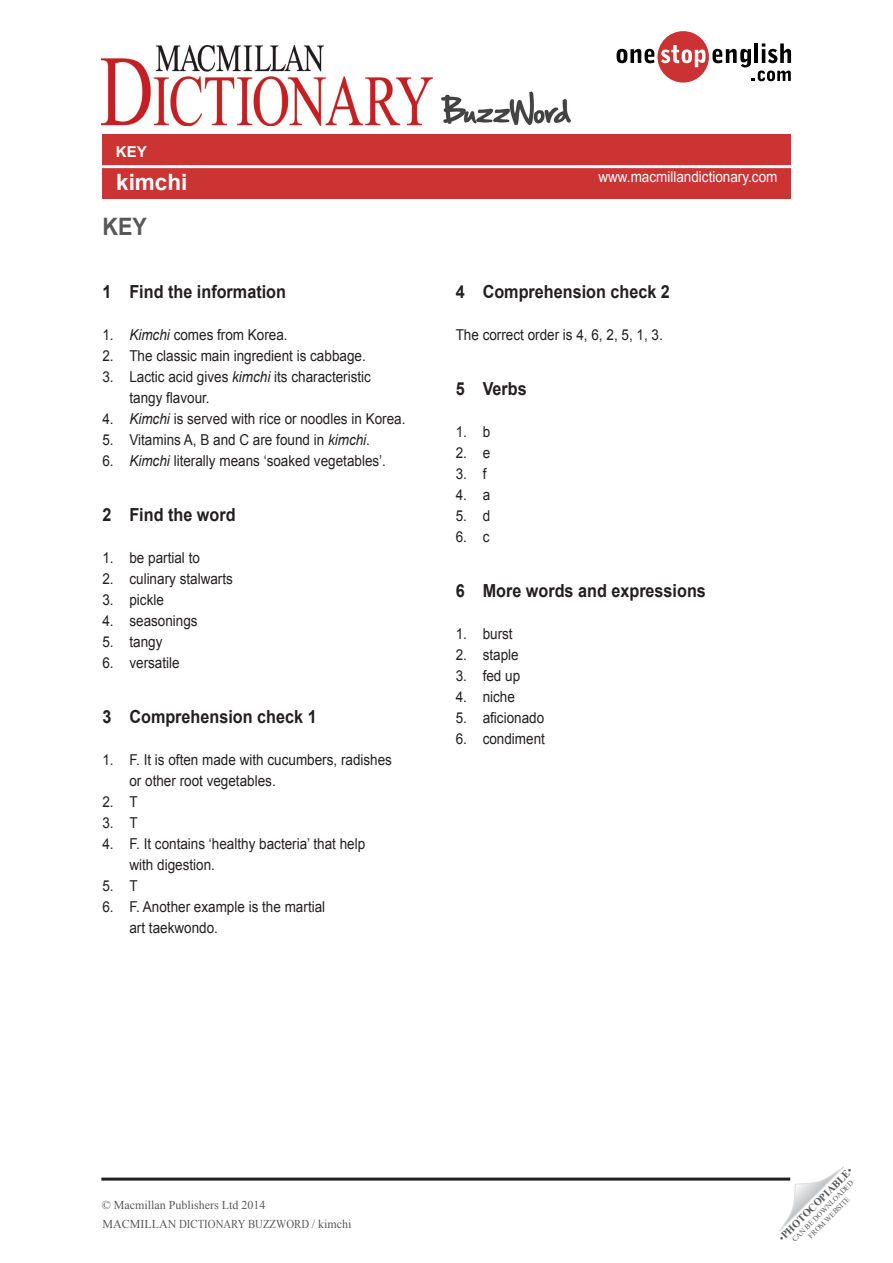
<style>
.page{position:relative;width:893px;height:1263px;background:#fff}
.page>*{position:absolute;margin:0;border:0;box-sizing:border-box;transform-origin:0 0}
.key_title{font:700 24px "Arial";color:#57585a;scale:.9 1}
.t1{font:700 22.5px "Arial";color:#fff}
.body_text{font:700 18px "Arial";color:#231f20;scale:.9 1}
.Gap_fill_text{font:700 18px "Arial";color:#231f20;scale:.9 1}
.Gap_fill_text-2{font:15px/21px "Arial";color:#231f20;scale:.9 1}
.TG_notes{font:15px "Arial";color:#fff;scale:.9 1}
.Gap_fill_text-3{font:700 15px "Arial";color:#fff}
.t2{font:12px "Times New Roman";color:#57585a}
.t3{font:700 10.5px "Times New Roman";color:#57585a}
.t4{font:7.5px "Times New Roman";color:#57585a}
.s1{font-style:italic}
.s2{font-weight:400}
</style>
<div class="page">
<div style="left:102px;top:134px;width:689px;height:65px;background:#c33"></div>
<hr style="left:102px;top:165px;width:689px;height:3px;background:#fff">
<svg style="left:617px;top:31px;width:174px;height:52px"></svg>
<svg style="left:779px;top:1167px;width:65px;height:64px"></svg>
<img style="left:101px;top:46px;width:331px;height:79px">
<hr style="left:101px;top:1177px;width:689px;height:3px;background:#231f20">
<img style="left:442px;top:92px;width:128px;height:33px">
<p class="Gap_fill_text-3" style="left:116px;top:141px;width:32px">KEY</p>
<p class="t1" style="left:116px;top:167px;width:73px">kimchi</p>
<p class="key_title" style="left:102px;top:211px;width:51px">KEY</p>
<p class="body_text" style="left:102px;top:280px;width:206px">1 Find the information</p>
<p class="Gap_fill_text-2" style="left:102px;top:324px;width:207px">1. <span class="s1">Kimchi</span> comes from Korea.</p>
<p class="Gap_fill_text-2" style="left:102px;top:345px;width:294px">2. The classic main ingredient is cabbage.</p>
<p class="Gap_fill_text-2" style="left:129px;top:366px;width:270px;text-indent:-27px">3. Lactic acid gives <span class="s1">kimchi</span> its characteristic tangy flavour.</p>
<p class="Gap_fill_text-2" style="left:102px;top:408px;width:338px">4. <span class="s1">Kimchi</span> is served with rice or noodles in Korea.</p>
<p class="Gap_fill_text-2" style="left:102px;top:429px;width:299px">5. Vitamins A, B and C are found in <span class="s1">kimchi</span>.</p>
<p class="Gap_fill_text-2" style="left:102px;top:450px;width:317px">6. <span class="s1">Kimchi</span> literally means ‘soaked vegetables’.</p>
<p class="Gap_fill_text" style="left:102px;top:503px;width:150px">2 Find the word</p>
<p class="Gap_fill_text-2" style="left:102px;top:547px;width:110px">1. be partial to</p>
<p class="Gap_fill_text-2" style="left:102px;top:568px;width:147px">2. culinary stalwarts</p>
<p class="Gap_fill_text-2" style="left:102px;top:589px;width:70px">3. pickle</p>
<p class="Gap_fill_text-2" style="left:102px;top:610px;width:107px">4. seasonings</p>
<p class="Gap_fill_text-2" style="left:102px;top:631px;width:68px">5. tangy</p>
<p class="Gap_fill_text-2" style="left:102px;top:652px;width:87px">6. versatile</p>
<p class="Gap_fill_text" style="left:102px;top:705px;width:240px">3 Comprehension check 1</p>
<p class="Gap_fill_text-2" style="left:129px;top:749px;width:293px;text-indent:-27px">1. F. It is often made with cucumbers, radishes or other root vegetables.</p>
<p class="Gap_fill_text-2" style="left:102px;top:791px;width:41px">2. T</p>
<p class="Gap_fill_text-2" style="left:102px;top:812px;width:41px">3. T</p>
<p class="Gap_fill_text-2" style="left:129px;top:833px;width:264px;text-indent:-27px">4. F. It contains ‘healthy bacteria’ that help with digestion.</p>
<p class="Gap_fill_text-2" style="left:102px;top:875px;width:41px">5. T</p>
<p class="Gap_fill_text-2" style="left:129px;top:896px;width:219px;text-indent:-27px">6. F. Another example is the martial art taekwondo.</p>
<p class="TG_notes" style="left:598px;top:167px;width:200px">www.macmillandictionary.com</p>
<p class="body_text" style="left:456px;top:280px;width:240px">4 Comprehension check 2</p>
<p class="Gap_fill_text-2" style="left:456px;top:324px;width:232px">The correct order is 4, 6, 2, 5, 1, 3.</p>
<p class="body_text" style="left:456px;top:377px;width:81px">5 Verbs</p>
<p class="Gap_fill_text-2" style="left:456px;top:421px;width:40px">1. b</p>
<p class="Gap_fill_text-2" style="left:456px;top:442px;width:40px">2. e</p>
<p class="Gap_fill_text-2" style="left:456px;top:463px;width:36px">3. f</p>
<p class="Gap_fill_text-2" style="left:456px;top:484px;width:40px">4. a</p>
<p class="Gap_fill_text-2" style="left:456px;top:505px;width:40px">5. d</p>
<p class="Gap_fill_text-2" style="left:456px;top:526px;width:39px">6. c</p>
<p class="body_text" style="left:456px;top:579px;width:280px">6 More words and expressions</p>
<p class="Gap_fill_text-2" style="left:456px;top:623px;width:65px">1. burst</p>
<p class="Gap_fill_text-2" style="left:456px;top:644px;width:72px">2. staple</p>
<p class="Gap_fill_text-2" style="left:456px;top:665px;width:73px">3. fed up</p>
<p class="Gap_fill_text-2" style="left:456px;top:686px;width:67px">4. niche</p>
<p class="Gap_fill_text-2" style="left:456px;top:707px;width:100px">5. aficionado</p>
<p class="Gap_fill_text-2" style="left:456px;top:728px;width:101px">6. condiment</p>
<p class="t2" style="left:102px;top:1197px;width:165px">© Macmillan Publishers Ltd 2014</p>
<p class="t2" style="left:102px;top:1216px;width:251px">MACMILLAN DICTIONARY BUZZWORD / kimchi</p>
<p class="t3" style="left:775px;top:1234px;width:101px;rotate:-45deg"><span class="s2">•</span>PHOTOCOPIABLE<span class="s2">•</span></p>
<p class="t4" style="left:790px;top:1237px;width:85px;rotate:-45deg">CAN BE DOWNLOADED</p>
<p class="t4" style="left:806px;top:1233px;width:57px;rotate:-45deg">FROM WEBSITE</p>
</div>
